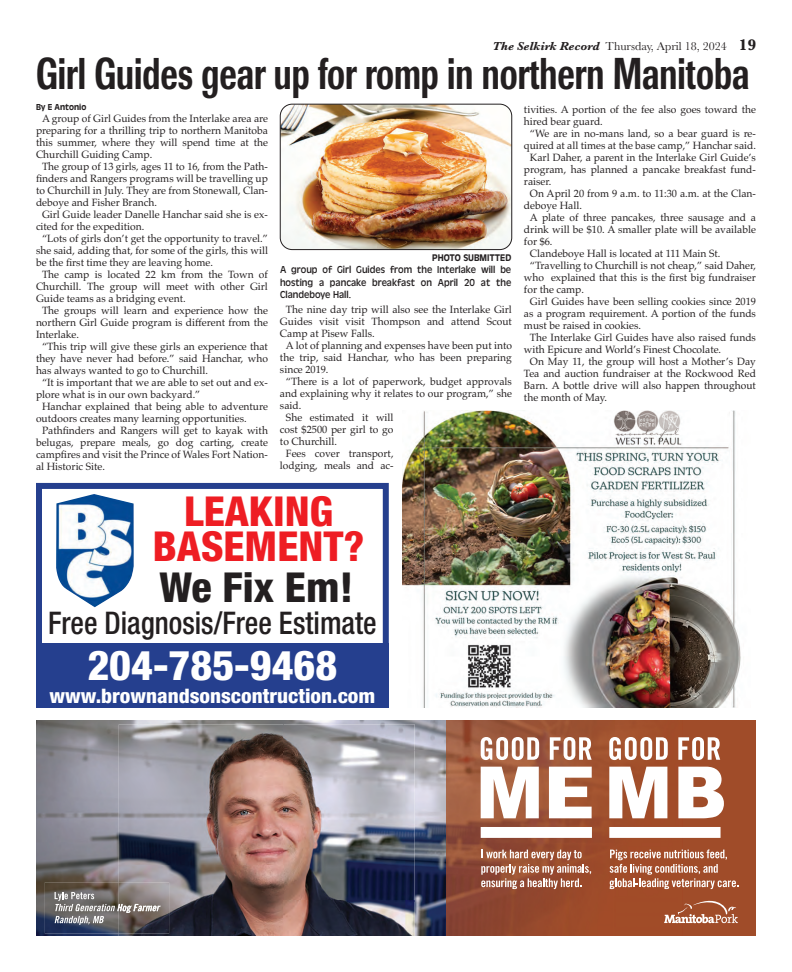
<style>
.page{position:relative;width:792px;height:972px;background:#fff}
.page>*{position:absolute;margin:0;border:0;box-sizing:border-box;transform-origin:0 0}
.t1{font:500 44px "Imago";color:#231f20;scale:.7 1}
.t2{font:800 condensed 41.3px/35px "Helvetica Neue";color:#ee1d23;text-align:center}
.t3{font:800 condensed 41.3px "Helvetica Neue";color:#fff}
.t4{font:800 condensed 41.3px "Helvetica Neue";color:#231f20}
.t5{font:500 condensed 31.2px "Helvetica Neue";color:#231f20;scale:.93 1}
.t6{font:800 condensed 20px "Helvetica Neue";color:#fff;scale:1.06 1}
.t7{font:12px "Baskerville";color:#231f20}
.t8{font:10.5px "Palatino";color:#231f20}
.t9{font:10.5px/12.6px "Antique Oli";color:#231f20;text-align:justify;scale:.95 1}
.t10{font:500 10px "Antique Oli";color:#231f20;scale:.95 1}
.t11{font:500 9px "Antique Oli";color:#231f20;scale:.95 1}
.s1{font-weight:700;font-style:italic}
.s2{font-weight:700;font-size:16px}
</style>
<div class="page">
<img style="left:403px;top:411px;width:338px;height:297px">
<img style="left:56px;top:494px;width:78px;height:113px">
<div style="left:36px;top:483px;width:353px;height:225px;border:6px solid #253f8e"></div>
<div style="left:36px;top:643px;width:353px;height:65px;background:#253f8e"></div>
<img style="left:36px;top:720px;width:102px;height:216px">
<img style="left:138px;top:720px;width:308px;height:31px">
<img style="left:415px;top:751px;width:31px;height:185px">
<img style="left:446px;top:720px;width:163px;height:216px">
<svg style="left:609px;top:720px;width:147px;height:216px"></svg>
<svg style="left:481px;top:850px;width:110px;height:39px;background:#b17964"></svg>
<svg style="left:481px;top:767px;width:111px;height:51px"></svg>
<svg style="left:481px;top:737px;width:111px;height:23px"></svg>
<div style="left:481px;top:827px;width:111px;height:11px;background:#fff"></div>
<img style="left:45px;top:882px;width:74px;height:52px">
<img style="left:119px;top:724px;width:296px;height:212px">
<svg style="left:55px;top:892px;width:105px;height:33px;background:#868180"></svg>
<img style="left:280px;top:104px;width:232px;height:146px;border-radius:12px">
<div style="left:280px;top:104px;width:232px;height:146px;border:1px solid #231f20;border-radius:12px"></div>
<p class="t7" style="left:493px;top:42px;width:265px"><span class="s1">The Selkirk Record</span> Thursday, April 18, 2024 <span class="s2">19</span></p>
<h1 class="t1" style="left:36px;top:58px;width:1021px">Girl Guides gear up for romp in northern Manitoba</h1>
<p class="t11" style="left:36px;top:104px;width:55px">By E Antonio</p>
<p class="t8" style="left:42px;top:115px;width:227px">A group of Girl Guides from the Interlake area are</p>
<p class="t8" style="left:36px;top:127px;width:233px">preparing for a thrilling trip to northern Manitoba</p>
<p class="t8" style="left:36px;top:139px;width:233px">this summer, where they will spend time at the</p>
<p class="t8" style="left:36px;top:151px;width:118px">Churchill Guiding Camp.</p>
<p class="t8" style="left:42px;top:163px;width:227px">The group of 13 girls, ages 11 to 16, from the Path-</p>
<p class="t8" style="left:36px;top:175px;width:233px">finders and Rangers programs will be travelling up</p>
<p class="t8" style="left:36px;top:187px;width:234px">to Churchill in July. They are from Stonewall, Clan-</p>
<p class="t8" style="left:36px;top:199px;width:122px">deboye and Fisher Branch.</p>
<p class="t8" style="left:42px;top:211px;width:227px">Girl Guide leader Danelle Hanchar said she is ex-</p>
<p class="t8" style="left:36px;top:223px;width:110px">cited for the expedition.</p>
<p class="t8" style="left:42px;top:235px;width:227px">“Lots of girls don’t get the opportunity to travel.”</p>
<p class="t8" style="left:36px;top:247px;width:233px">she said, adding that, for some of the girls, this will</p>
<p class="t8" style="left:36px;top:259px;width:179px">be the first time they are leaving home.</p>
<p class="t8" style="left:42px;top:271px;width:227px">The camp is located 22 km from the Town of</p>
<p class="t8" style="left:36px;top:283px;width:233px">Churchill. The group will meet with other Girl</p>
<p class="t8" style="left:36px;top:295px;width:151px">Guide teams as a bridging event.</p>
<p class="t8" style="left:42px;top:307px;width:227px">The groups will learn and experience how the</p>
<p class="t8" style="left:36px;top:319px;width:234px">northern Girl Guide program is different from the</p>
<p class="t8" style="left:36px;top:331px;width:45px">Interlake.</p>
<p class="t8" style="left:42px;top:343px;width:227px">“This trip will give these girls an experience that</p>
<p class="t8" style="left:36px;top:355px;width:233px">they have never had before.” said Hanchar, who</p>
<p class="t8" style="left:36px;top:367px;width:173px">has always wanted to go to Churchill.</p>
<p class="t8" style="left:42px;top:379px;width:227px">“It is important that we are able to set out and ex-</p>
<p class="t8" style="left:36px;top:391px;width:166px">plore what is in our own backyard.”</p>
<p class="t8" style="left:42px;top:403px;width:227px">Hanchar explained that being able to adventure</p>
<p class="t8" style="left:36px;top:415px;width:212px">outdoors creates many learning opportunities.</p>
<p class="t8" style="left:42px;top:427px;width:227px">Pathfinders and Rangers will get to kayak with</p>
<p class="t8" style="left:36px;top:439px;width:233px">belugas, prepare meals, go dog carting, create</p>
<p class="t8" style="left:36px;top:451px;width:233px">campfires and visit the Prince of Wales Fort Nation-</p>
<p class="t8" style="left:36px;top:463px;width:71px">al Historic Site.</p>
<p class="t10" style="left:432px;top:254px;width:85px">PHOTO SUBMITTED</p>
<p class="t9" style="left:280px;top:264px;width:245px">A group of Girl Guides from the Interlake will be hosting a pancake breakfast on April 20 at the Clandeboye Hall.</p>
<p class="t8" style="left:286px;top:305px;width:227px">The nine day trip will also see the Interlake Girl</p>
<p class="t8" style="left:280px;top:317px;width:233px">Guides visit visit Thompson and attend Scout</p>
<p class="t8" style="left:280px;top:329px;width:96px">Camp at Pisew Falls.</p>
<p class="t8" style="left:286px;top:341px;width:227px">A lot of planning and expenses have been put into</p>
<p class="t8" style="left:280px;top:353px;width:233px">the trip, said Hanchar, who has been preparing</p>
<p class="t8" style="left:280px;top:365px;width:50px">since 2019.</p>
<p class="t8" style="left:286px;top:377px;width:227px">“There is a lot of paperwork, budget approvals</p>
<p class="t8" style="left:280px;top:389px;width:233px">and explaining why it relates to our program,” she</p>
<p class="t8" style="left:280px;top:401px;width:23px">said.</p>
<p class="t8" style="left:286px;top:413px;width:109px">She estimated it will</p>
<p class="t8" style="left:280px;top:425px;width:115px">cost $2500 per girl to go</p>
<p class="t8" style="left:280px;top:437px;width:59px">to Churchill.</p>
<p class="t8" style="left:286px;top:449px;width:109px">Fees cover transport,</p>
<p class="t8" style="left:280px;top:461px;width:115px">lodging, meals and ac-</p>
<h2 class="t2" style="left:153px;top:494px;width:213px">LEAKING<br>BASEMENT?</h2>
<h2 class="t4" style="left:159px;top:564px;width:196px">We Fix Em!</h2>
<h3 class="t5" style="left:48px;top:605px;width:355px">Free Diagnosis/Free Estimate</h3>
<h2 class="t3" style="left:87px;top:642px;width:252px">204-785-9468</h2>
<h3 class="t6" style="left:49px;top:684px;width:309px">www.brownandsonscontruction.com</h3>
<p class="t8" style="left:524px;top:105px;width:234px">tivities. A portion of the fee also goes toward the</p>
<p class="t8" style="left:524px;top:117px;width:80px">hired bear guard.</p>
<p class="t8" style="left:530px;top:129px;width:228px">“We are in no-mans land, so a bear guard is re-</p>
<p class="t8" style="left:524px;top:141px;width:234px">quired at all times at the base camp,” Hanchar said.</p>
<p class="t8" style="left:530px;top:153px;width:227px">Karl Daher, a parent in the Interlake Girl Guide’s</p>
<p class="t8" style="left:524px;top:165px;width:233px">program, has planned a pancake breakfast fund-</p>
<p class="t8" style="left:524px;top:177px;width:29px">raiser.</p>
<p class="t8" style="left:530px;top:189px;width:227px">On April 20 from 9 a.m. to 11:30 a.m. at the Clan-</p>
<p class="t8" style="left:524px;top:201px;width:60px">deboye Hall.</p>
<p class="t8" style="left:530px;top:213px;width:227px">A plate of three pancakes, three sausage and a</p>
<p class="t8" style="left:524px;top:225px;width:233px">drink will be $10. A smaller plate will be available</p>
<p class="t8" style="left:524px;top:237px;width:30px">for $6.</p>
<p class="t8" style="left:530px;top:249px;width:192px">Clandeboye Hall is located at 111 Main St.</p>
<p class="t8" style="left:530px;top:261px;width:228px">“Travelling to Churchill is not cheap,” said Daher,</p>
<p class="t8" style="left:524px;top:273px;width:233px">who explained that this is the first big fundraiser</p>
<p class="t8" style="left:524px;top:285px;width:62px">for the camp.</p>
<p class="t8" style="left:530px;top:297px;width:227px">Girl Guides have been selling cookies since 2019</p>
<p class="t8" style="left:524px;top:309px;width:233px">as a program requirement. A portion of the funds</p>
<p class="t8" style="left:524px;top:321px;width:119px">must be raised in cookies.</p>
<p class="t8" style="left:530px;top:333px;width:228px">The Interlake Girl Guides have also raised funds</p>
<p class="t8" style="left:524px;top:345px;width:199px">with Epicure and World’s Finest Chocolate.</p>
<p class="t8" style="left:530px;top:357px;width:228px">On May 11, the group will host a Mother’s Day</p>
<p class="t8" style="left:524px;top:369px;width:234px">Tea and auction fundraiser at the Rockwood Red</p>
<p class="t8" style="left:524px;top:381px;width:233px">Barn. A bottle drive will also happen throughout</p>
<p class="t8" style="left:524px;top:393px;width:85px">the month of May.</p>
</div>
